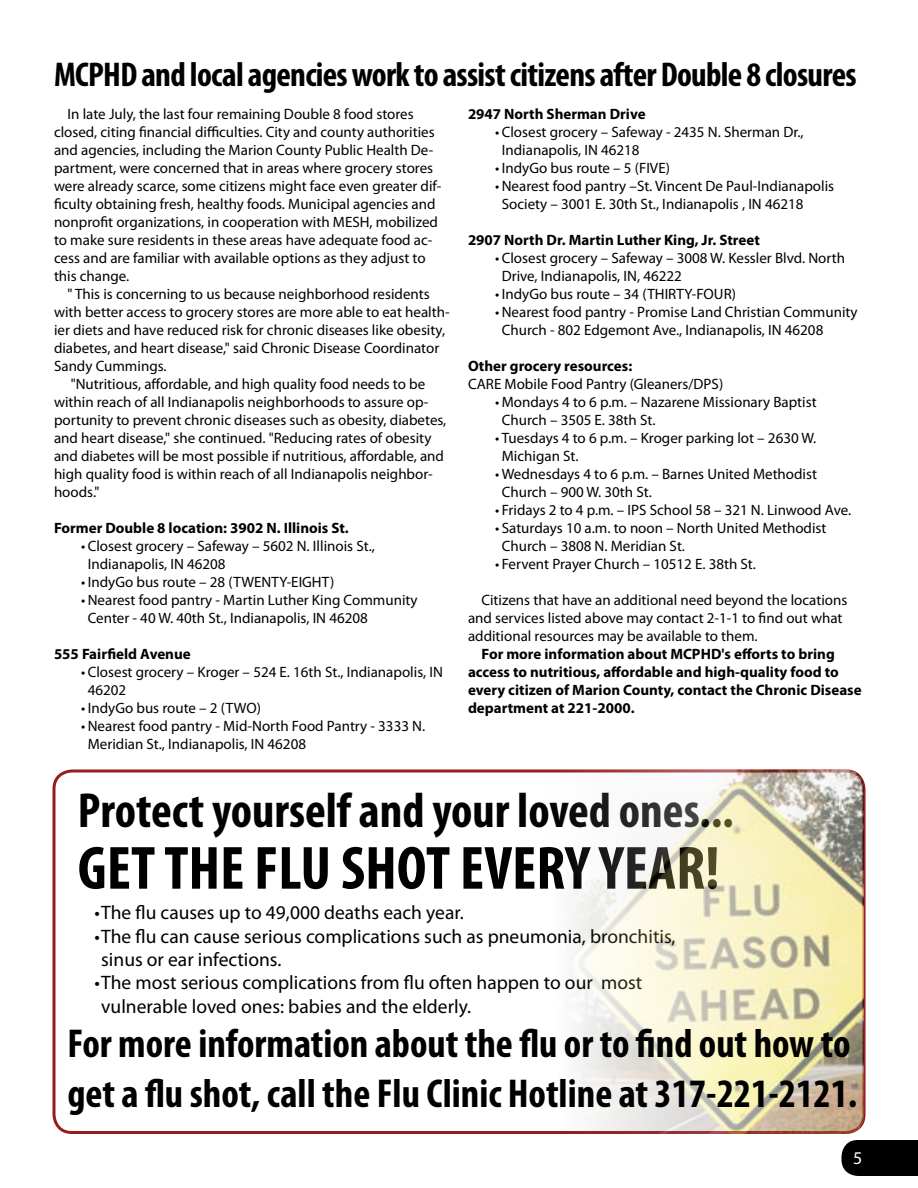
<style>
.page{position:relative;width:918px;height:1188px;background:#fff}
.page>*{position:absolute;margin:0;border:0;box-sizing:border-box;transform-origin:0 0}
.t1{font:700 condensed 61.5px "Myriad Pro";color:#000}
.t2{font:700 condensed 49.5px "Myriad Pro";color:#000}
.t3{font:700 condensed 40.5px/49.8px "Myriad Pro";color:#000}
.t4{font:700 condensed 34.5px "Myriad Pro";letter-spacing:-.02em;color:#000}
.t5{font:19.5px/23.4px "Myriad Pro";color:#000}
.t6{font:18px "Myriad Pro";color:#fff}
.t7{font:15px/18px "Myriad Pro";color:#000}
.t8{font:700 15px/18px "Myriad Pro";color:#000}
</style>
<div class="page">
<div style="left:841px;top:1140px;width:77px;height:36px;background:#000"></div>
<img style="left:526px;top:770px;width:338px;height:364px">
<h3 class="t4" style="left:54px;top:53px;width:804px">MCPHD and local agencies work to assist citizens after Double 8 closures</h3>
<p class="t7" style="left:54px;top:104px;width:389px;text-indent:14px">In late July, the last four remaining Double 8 food stores closed, citing financial difficulties. City and county authorities and agencies, including the Marion County Public Health De&shy;partment, were concerned that in areas where grocery stores were already scarce, some citizens might face even greater dif&shy;ficulty obtaining fresh, healthy foods. Municipal agencies and nonprofit organizations, in cooperation with MESH, mobilized to make sure residents in these areas have adequate food ac&shy;cess and are familiar with available options as they adjust to this change.</p>
<p class="t7" style="left:68px;top:284px;width:364px">" This is concerning to us because neighborhood residents</p>
<p class="t7" style="left:54px;top:302px;width:397px">with better access to grocery stores are more able to eat health-</p>
<p class="t7" style="left:54px;top:320px;width:393px">ier diets and have reduced risk for chronic diseases like obesity,</p>
<p class="t7" style="left:54px;top:338px;width:387px">diabetes, and heart disease," said Chronic Disease Coordinator</p>
<p class="t7" style="left:54px;top:356px;width:114px">Sandy Cummings.</p>
<p class="t7" style="left:71px;top:374px;width:356px">"Nutritious, affordable, and high quality food needs to be</p>
<p class="t7" style="left:54px;top:392px;width:376px">within reach of all Indianapolis neighborhoods to assure op-</p>
<p class="t7" style="left:54px;top:410px;width:394px">portunity to prevent chronic diseases such as obesity, diabetes,</p>
<p class="t7" style="left:54px;top:428px;width:379px">and heart disease," she continued. "Reducing rates of obesity</p>
<p class="t7" style="left:54px;top:446px;width:392px">and diabetes will be most possible if nutritious, affordable, and</p>
<p class="t7" style="left:54px;top:464px;width:380px">high quality food is within reach of all Indianapolis neighbor-</p>
<p class="t7" style="left:54px;top:482px;width:47px">hoods."</p>
<p class="t8" style="left:54px;top:518px;width:296px">Former Double 8 location: 3902 N. Illinois St.</p>
<p class="t7" style="left:88px;top:536px;width:289px;text-indent:-7px">• Closest grocery – Safeway – 5602 N. Illinois St.,<br>Indianapolis, IN 46208</p>
<p class="t7" style="left:81px;top:572px;width:255px">• IndyGo bus route – 28 (TWENTY-EIGHT)</p>
<p class="t7" style="left:88px;top:590px;width:331px;text-indent:-7px">• Nearest food pantry - Martin Luther King Community<br>Center - 40 W. 40th St., Indianapolis, IN 46208</p>
<p class="t8" style="left:54px;top:644px;width:138px">555 Fairfield Avenue</p>
<p class="t7" style="left:88px;top:662px;width:357px;text-indent:-7px">• Closest grocery – Kroger – 524 E. 16th St., Indianapolis, IN<br>46202</p>
<p class="t7" style="left:81px;top:698px;width:182px">• IndyGo bus route – 2 (TWO)</p>
<p class="t7" style="left:88px;top:716px;width:339px;text-indent:-7px">• Nearest food pantry - Mid-North Food Pantry - 3333 N.<br>Meridian St., Indianapolis, IN 46208</p>
<p class="t8" style="left:468px;top:104px;width:179px">2947 North Sherman Drive</p>
<p class="t7" style="left:502px;top:122px;width:304px;text-indent:-7px">• Closest grocery – Safeway - 2435 N. Sherman Dr.,<br>Indianapolis, IN 46218</p>
<p class="t7" style="left:495px;top:158px;width:176px">• IndyGo bus route – 5 (FIVE)</p>
<p class="t7" style="left:502px;top:176px;width:334px;text-indent:-7px">• Nearest food pantry –St. Vincent De Paul-Indianapolis<br>Society – 3001 E. 30th St., Indianapolis , IN 46218</p>
<p class="t8" style="left:468px;top:230px;width:293px">2907 North Dr. Martin Luther King, Jr. Street</p>
<p class="t7" style="left:502px;top:248px;width:345px;text-indent:-7px">• Closest grocery – Safeway – 3008 W. Kessler Blvd. North<br>Drive, Indianapolis, IN, 46222</p>
<p class="t7" style="left:495px;top:284px;width:243px">• IndyGo bus route – 34 (THIRTY-FOUR)</p>
<p class="t7" style="left:502px;top:302px;width:357px;text-indent:-7px">• Nearest food pantry - Promise Land Christian Community<br>Church - 802 Edgemont Ave., Indianapolis, IN 46208</p>
<p class="t8" style="left:468px;top:356px;width:166px">Other grocery resources:</p>
<p class="t7" style="left:468px;top:374px;width:257px">CARE Mobile Food Pantry (Gleaners/DPS)</p>
<p class="t7" style="left:502px;top:392px;width:316px;text-indent:-7px">• Mondays 4 to 6 p.m. – Nazarene Missionary Baptist<br>Church – 3505 E. 38th St.</p>
<p class="t7" style="left:502px;top:428px;width:316px;text-indent:-7px">• Tuesdays 4 to 6 p.m. – Kroger parking lot – 2630 W.<br>Michigan St.</p>
<p class="t7" style="left:502px;top:464px;width:317px;text-indent:-7px">• Wednesdays 4 to 6 p.m. – Barnes United Methodist<br>Church – 900 W. 30th St.</p>
<p class="t7" style="left:495px;top:500px;width:358px">• Fridays 2 to 4 p.m. – IPS School 58 – 321 N. Linwood Ave.</p>
<p class="t7" style="left:502px;top:518px;width:326px;text-indent:-7px">• Saturdays 10 a.m. to noon – North United Methodist<br>Church – 3808 N. Meridian St.</p>
<p class="t7" style="left:495px;top:554px;width:263px">• Fervent Prayer Church – 10512 E. 38th St.</p>
<p class="t7" style="left:468px;top:590px;width:381px;text-indent:14px">Citizens that have an additional need beyond the locations and services listed above may contact 2-1-1 to find out what additional resources may be available to them.</p>
<p class="t8" style="left:468px;top:644px;width:395px;text-indent:14px">For more information about MCPHD's efforts to bring access to nutritious, affordable and high-quality food to every citizen of Marion County, contact the Chronic Disease department at 221-2000.</p>
<h2 class="t2" style="left:78px;top:779px;width:658px">Protect yourself and your loved ones...</h2>
<h1 class="t1" style="left:78px;top:830px;width:643px">GET THE FLU SHOT EVERY YEAR!</h1>
<h3 class="t5" style="left:94px;top:901px;width:371px">• The flu causes up to 49,000 deaths each year.</h3>
<h3 class="t5" style="left:101px;top:924px;width:576px;text-indent:-7px">• The flu can cause serious complications such as pneumonia, bronchitis, sinus or ear infections.</h3>
<h3 class="t5" style="left:101px;top:971px;width:542px;text-indent:-7px">• The most serious complications from flu often happen to our most vulnerable loved ones: babies and the elderly.</h3>
<h3 class="t3" style="left:68px;top:1018px;width:791px">For more information about the flu or to find out how to get a flu shot, call the Flu Clinic Hotline at 317-221-2121.</h3>
<p class="t6" style="left:853px;top:1147px;width:11px">5</p>
</div>
